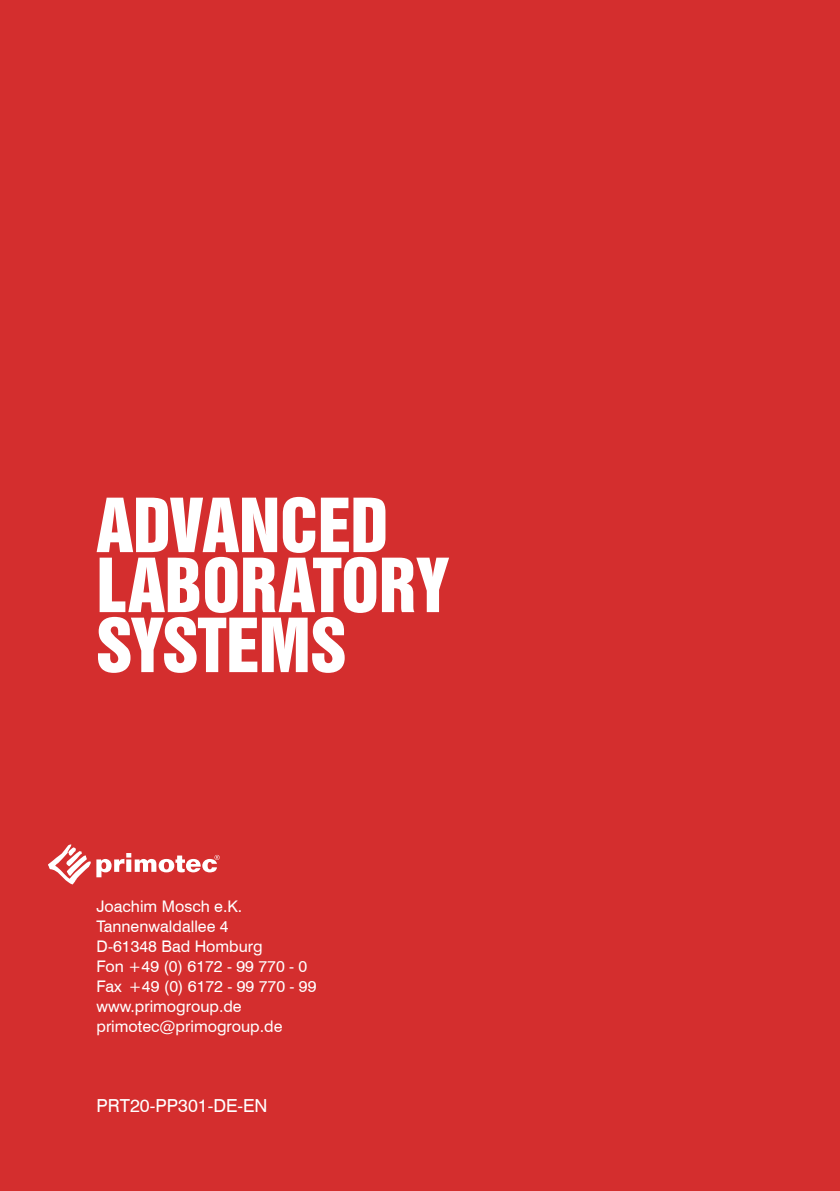
<style>
.page{position:relative;width:840px;height:1191px;background:#fff}
.page>*{position:absolute;margin:0;border:0;box-sizing:border-box;transform-origin:0 0}
.t1{font:68px/60px "Swiss 921 BT Regular A";color:#fff}
.t2{font:18px "Swiss 721 BT";color:#fff}
.t3{font:16px/20px "Swiss 721 BT";color:#fff}
</style>
<div class="page">
<div style="left:0;top:0;width:839px;height:1191px;background:#d42e2e"></div>
<svg style="left:48px;top:844px;width:171px;height:40px"></svg>
<h1 class="t1" style="left:96px;top:494px;width:353px">ADVANCED<br>LABORATORY<br>SYSTEMS</h1>
<p class="t3" style="left:96px;top:896px;width:221px">Joachim Mosch e.K.<br>Tannenwaldallee 4<br>D-61348 Bad Homburg<br>Fon +49 (0) 6172 - 99 770 - 0<br>Fax +49 (0) 6172 - 99 770 - 99 www.primogroup.de primotec@primogroup.de</p>
<p class="t2" style="left:96px;top:1094px;width:172px">PRT20-PP301-DE-EN</p>
</div>
